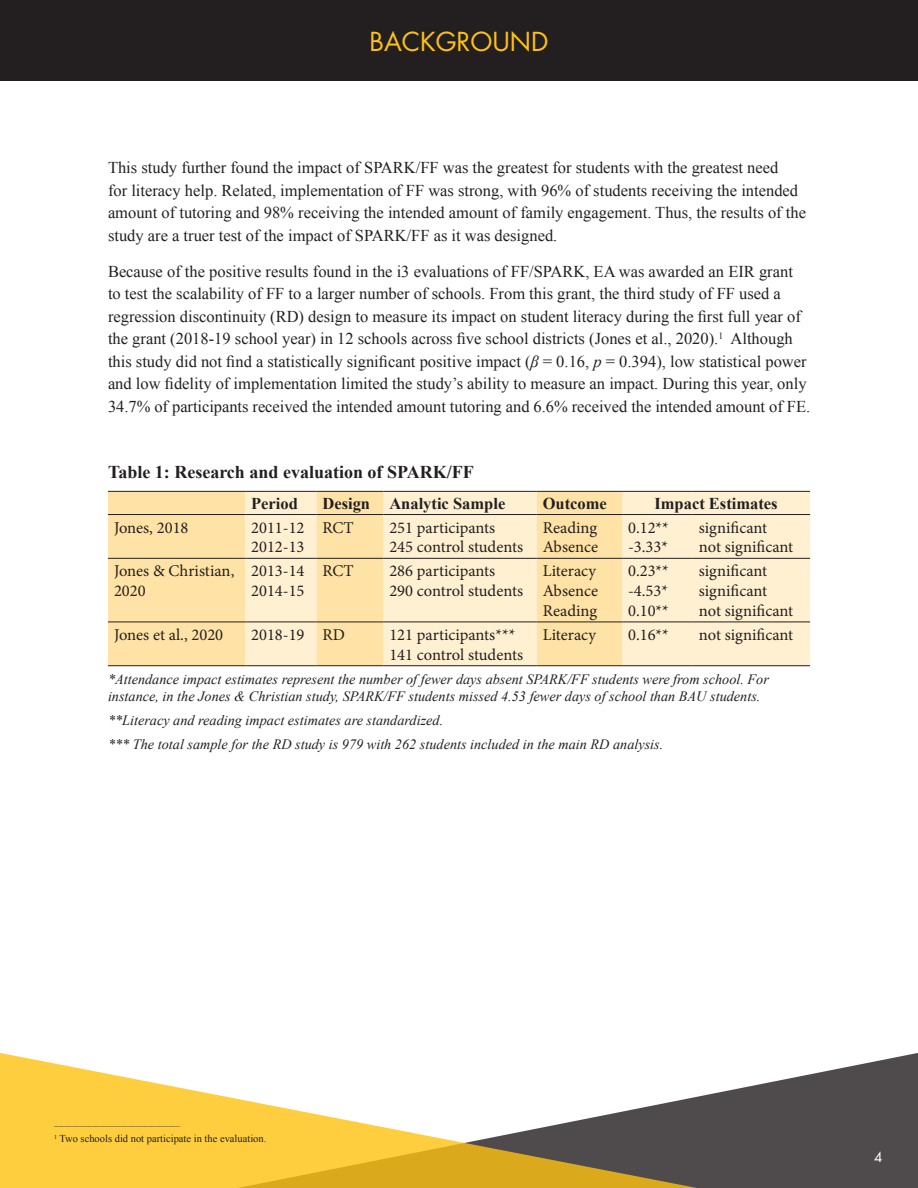
<style>
.page{position:relative;width:918px;height:1188px;background:#fff}
.page>*{position:absolute;margin:0;border:0;box-sizing:border-box;transform-origin:0 0}
.t1{font:25.5px "Futura Std";color:#fec210}
.Table_-_Header{font:700 18px "Times New Roman";color:#231f20}
.Body{font:16.5px/22.5px "Times New Roman";color:#231f20}
.t2{font:16.5px/19.8px "Minion Pro";color:#231f20}
.t3{font:700 16.5px "Times New Roman";color:#231f20}
.Table_-_asterisk{font:italic 14.25px/17.1px "Times New Roman";color:#231f20}
.t4{font:13.5px "Futura Std";color:#fff}
.Body-2{font:10.5px "Times New Roman";color:#231f20}
.Body-3{font:7.05px "Times New Roman";color:#231f20}
.s1{font-style:italic}
</style>
<div class="page">
<svg style="left:0;top:1053px;width:918px;height:135px"></svg>
<div style="left:108px;top:492px;width:137px;height:173px;background:#ffe2a5"></div>
<div style="left:245px;top:492px;width:565px;height:173px;background:#fef0d0"></div>
<svg style="left:316px;top:492px;width:306px;height:173px;background:#fde8b9"></svg>
<hr style="left:108px;top:491px;width:137px;height:1px;background:#231f20">
<hr style="left:245px;top:491px;width:71px;height:1px;background:#231f20">
<hr style="left:316px;top:491px;width:67px;height:1px;background:#231f20">
<hr style="left:383px;top:491px;width:154px;height:1px;background:#231f20">
<hr style="left:537px;top:491px;width:85px;height:1px;background:#231f20">
<hr style="left:622px;top:491px;width:71px;height:1px;background:#231f20">
<hr style="left:693px;top:491px;width:117px;height:1px;background:#231f20">
<hr style="left:108px;top:514px;width:137px;height:1px;background:#231f20">
<hr style="left:245px;top:514px;width:71px;height:1px;background:#231f20">
<hr style="left:316px;top:514px;width:67px;height:1px;background:#231f20">
<hr style="left:383px;top:514px;width:154px;height:1px;background:#231f20">
<hr style="left:537px;top:514px;width:85px;height:1px;background:#231f20">
<hr style="left:622px;top:514px;width:71px;height:1px;background:#231f20">
<hr style="left:693px;top:514px;width:117px;height:1px;background:#231f20">
<hr style="left:108px;top:558px;width:137px;height:1px;background:#231f20">
<hr style="left:245px;top:558px;width:71px;height:1px;background:#231f20">
<hr style="left:316px;top:558px;width:67px;height:1px;background:#231f20">
<hr style="left:383px;top:558px;width:154px;height:1px;background:#231f20">
<hr style="left:537px;top:558px;width:85px;height:1px;background:#231f20">
<hr style="left:622px;top:558px;width:71px;height:1px;background:#231f20">
<hr style="left:693px;top:558px;width:117px;height:1px;background:#231f20">
<hr style="left:108px;top:622px;width:137px;height:1px;background:#231f20">
<hr style="left:245px;top:622px;width:71px;height:1px;background:#231f20">
<hr style="left:316px;top:622px;width:67px;height:1px;background:#231f20">
<hr style="left:383px;top:622px;width:154px;height:1px;background:#231f20">
<hr style="left:537px;top:622px;width:85px;height:1px;background:#231f20">
<hr style="left:622px;top:622px;width:71px;height:1px;background:#231f20">
<hr style="left:693px;top:622px;width:117px;height:1px;background:#231f20">
<hr style="left:108px;top:665px;width:137px;height:1px;background:#231f20">
<hr style="left:245px;top:665px;width:71px;height:1px;background:#231f20">
<hr style="left:316px;top:665px;width:67px;height:1px;background:#231f20">
<hr style="left:383px;top:665px;width:154px;height:1px;background:#231f20">
<hr style="left:537px;top:665px;width:85px;height:1px;background:#231f20">
<hr style="left:622px;top:665px;width:71px;height:1px;background:#231f20">
<hr style="left:693px;top:665px;width:117px;height:1px;background:#231f20">
<div style="left:0;top:0;width:918px;height:81px;background:#231f20"></div>
<p class="t1" style="left:370px;top:25px;width:180px">BACKGROUND</p>
<p class="Body" style="left:108px;top:156px;width:700px">This study further found the impact of SPARK/FF was the greatest for students with the greatest need<br>for literacy help. Related, implementation of FF was strong, with 96% of students receiving the intended amount of tutoring and 98% receiving the intended amount of family engagement. Thus, the results of the study are a truer test of the impact of SPARK/FF as it was designed.</p>
<p class="Body" style="left:108px;top:260px;width:704px">Because of the positive results found in the i3 evaluations of FF/SPARK, EA was awarded an EIR grant<br>to test the scalability of FF to a larger number of schools. From this grant, the third study of FF used a regression discontinuity (RD) design to measure its impact on student literacy during the first full year of the grant (2018-19 school year) in 12 schools across five school districts (Jones et al., 2020).<sup>1</sup> Although this study did not find a statistically significant positive impact (<span class="s1">β</span> = 0.16, <span class="s1">p</span> = 0.394), low statistical power and low fidelity of implementation limited the study’s ability to measure an impact. During this year, only 34.7% of participants received the intended amount tutoring and 6.6% received the intended amount of FE.</p>
<p class="Table_-_Header" style="left:108px;top:460px;width:367px">Table 1: Research and evaluation of SPARK/FF</p>
<p class="t3" style="left:251px;top:492px;width:48px">Period</p>
<p class="t3" style="left:322px;top:492px;width:49px">Design</p>
<p class="t3" style="left:389px;top:492px;width:117px">Analytic Sample</p>
<p class="t3" style="left:543px;top:492px;width:66px">Outcome</p>
<p class="t3" style="left:654px;top:492px;width:125px">Impact Estimates</p>
<p class="t2" style="left:114px;top:517px;width:76px">Jones, 2018</p>
<p class="t2" style="left:251px;top:517px;width:55px">2011-12</p>
<p class="t2" style="left:251px;top:537px;width:55px">2012-13</p>
<p class="t2" style="left:543px;top:517px;width:56px">Reading</p>
<p class="t2" style="left:543px;top:537px;width:57px">Absence</p>
<p class="t2" style="left:699px;top:517px;width:70px">significant</p>
<p class="t2" style="left:699px;top:537px;width:96px">not significant</p>
<p class="t2" style="left:322px;top:517px;width:33px">RCT</p>
<p class="t2" style="left:389px;top:517px;width:107px">251 participants</p>
<p class="t2" style="left:389px;top:537px;width:135px">245 control students</p>
<p class="t2" style="left:628px;top:517px;width:42px">0.12**</p>
<p class="t2" style="left:628px;top:537px;width:42px">-3.33*</p>
<p class="t2" style="left:114px;top:561px;width:122px">Jones &amp; Christian,</p>
<p class="t2" style="left:114px;top:581px;width:33px">2020</p>
<p class="t2" style="left:251px;top:561px;width:55px">2013-14</p>
<p class="t2" style="left:251px;top:581px;width:55px">2014-15</p>
<p class="t2" style="left:322px;top:561px;width:33px">RCT</p>
<p class="t2" style="left:389px;top:561px;width:107px">286 participants</p>
<p class="t2" style="left:389px;top:581px;width:135px">290 control students</p>
<p class="t2" style="left:543px;top:561px;width:55px">Literacy</p>
<p class="t2" style="left:543px;top:581px;width:57px">Absence<br>Reading</p>
<p class="t2" style="left:628px;top:561px;width:42px">0.23**</p>
<p class="t2" style="left:628px;top:581px;width:42px">-4.53*</p>
<p class="t2" style="left:628px;top:601px;width:42px">0.10**</p>
<p class="t2" style="left:699px;top:561px;width:70px">significant</p>
<p class="t2" style="left:699px;top:581px;width:70px">significant</p>
<p class="t2" style="left:699px;top:601px;width:96px">not significant</p>
<p class="t2" style="left:543px;top:625px;width:55px">Literacy</p>
<p class="t2" style="left:628px;top:625px;width:42px">0.16**</p>
<p class="t2" style="left:699px;top:625px;width:96px">not significant</p>
<p class="Table_-_asterisk" style="left:108px;top:670px;width:662px">*Attendance impact estimates represent the number of fewer days absent SPARK/FF students were from school. For instance, in the Jones &amp; Christian study, SPARK/FF students missed 4.53 fewer days of school than BAU students.</p>
<p class="Table_-_asterisk" style="left:108px;top:711px;width:337px">**Literacy and reading impact estimates are standardized.</p>
<p class="Table_-_asterisk" style="left:108px;top:735px;width:557px">*** The total sample for the RD study is 979 with 262 students included in the main RD analysis.</p>
<p class="t2" style="left:114px;top:625px;width:111px">Jones et al., 2020</p>
<p class="t2" style="left:251px;top:625px;width:55px">2018-19</p>
<p class="t2" style="left:322px;top:625px;width:24px">RD</p>
<p class="t2" style="left:389px;top:625px;width:127px">121 participants***</p>
<p class="t2" style="left:389px;top:645px;width:135px">141 control students</p>
<p class="Body-3" style="left:54px;top:1118px;width:127px">____________________________________</p>
<p class="Body-2" style="left:54px;top:1132px;width:214px"><sup>1</sup> Two schools did not participate in the evaluation.</p>
<p class="t4" style="left:874px;top:1149px;width:10px">4</p>
</div>
